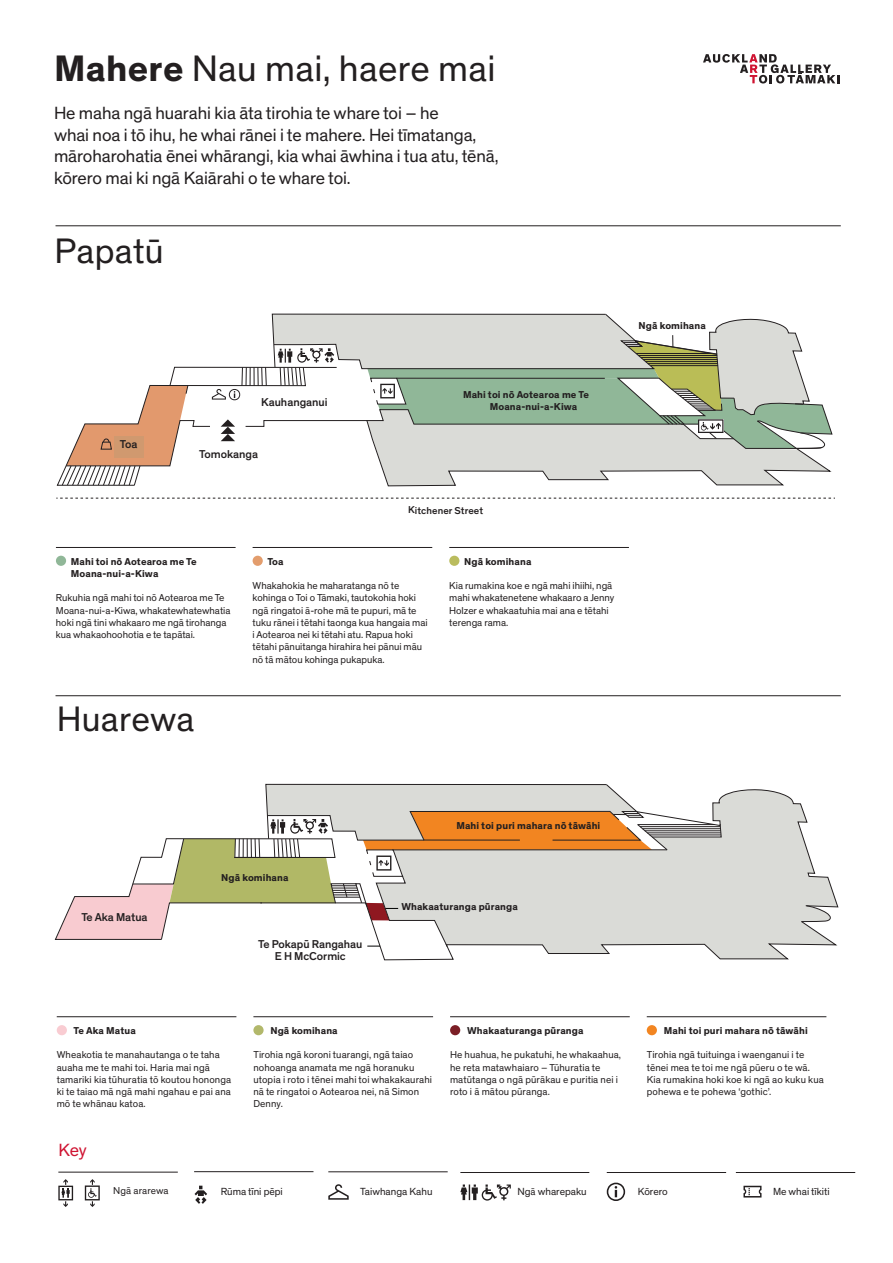
<style>
.page{position:relative;width:893px;height:1263px;background:#fff}
.page>*{position:absolute;margin:0;border:0;box-sizing:border-box;transform-origin:0 0}
.Theinhardt_Header{font:37.5px "Theinhardt";letter-spacing:.01em;color:#231f20}
.Theinhardt_Header-2{font:36px "Theinhardt";letter-spacing:.01em;color:#231f20}
.S1__16_18_Medium_Black{font:18px/21.6px "Theinhardt";letter-spacing:-.005em;color:#231f20}
.S2__10__12_Medium{font:18px "Theinhardt";color:#cf1432}
.S1__16_18_Medium_Red{font:500 11.7px/12px "Theinhardt";letter-spacing:-.005em;color:#231f20;text-align:center}
.Paragraph_Style_1{font:500 11.7px "Theinhardt";color:#231f20}
.S2__7_75_9___Rule{font:10.5px "Theinhardt";color:#231f20}
.S2__7_75_9___Rule-2{font:10.2px/12.3px "Theinhardt";color:#231f20}
.Paragraph_Style_1-2{font:700 10.2px/12.3px "Theinhardt";letter-spacing:.01em;color:#231f20}
.t1{font:500 10.2px "Theinhardt";letter-spacing:.01em;color:#231f20}
.s1{font-weight:700}
.s2{font-size:10.2px}
</style>
<div class="page">
<svg style="left:703px;top:54px;width:136px;height:30px"></svg>
<svg style="left:58px;top:1179px;width:15px;height:28px"></svg>
<svg style="left:85px;top:1179px;width:15px;height:28px"></svg>
<hr style="left:58px;top:1172px;width:120px;height:1px;background:#231f20">
<svg style="left:195px;top:1186px;width:12px;height:18px"></svg>
<hr style="left:194px;top:1171px;width:119px;height:1px;background:#231f20">
<svg style="left:328px;top:1184px;width:21px;height:16px"></svg>
<hr style="left:328px;top:1171px;width:120px;height:1px;background:#231f20">
<svg style="left:607px;top:1182px;width:18px;height:19px"></svg>
<hr style="left:607px;top:1172px;width:119px;height:1px;background:#231f20">
<hr style="left:736px;top:1172px;width:119px;height:1px;background:#231f20">
<hr style="left:460px;top:1172px;width:129px;height:1px;background:#231f20">
<svg style="left:460px;top:1184px;width:51px;height:16px"></svg>
<svg style="left:743px;top:1186px;width:18px;height:11px"></svg>
<svg style="left:56px;top:498px;width:779px;height:1px"></svg>
<hr style="left:56px;top:547px;width:180px;height:1px;background:#231f20">
<hr style="left:253px;top:547px;width:179px;height:1px;background:#231f20">
<hr style="left:449px;top:547px;width:180px;height:1px;background:#231f20">
<div style="left:56px;top:556px;width:10px;height:10px;background:#90b798;border-radius:50%"></div>
<div style="left:253px;top:556px;width:10px;height:10px;background:#e39d6d;border-radius:50%"></div>
<div style="left:449px;top:556px;width:10px;height:10px;background:#babc5e;border-radius:50%"></div>
<svg style="left:56px;top:313px;width:777px;height:173px"></svg>
<hr style="left:57px;top:1016px;width:179px;height:1px;background:#231f20">
<hr style="left:253px;top:1016px;width:180px;height:1px;background:#231f20">
<hr style="left:450px;top:1016px;width:180px;height:1px;background:#231f20">
<hr style="left:647px;top:1016px;width:179px;height:1px;background:#231f20">
<div style="left:57px;top:1025px;width:10px;height:10px;background:#f9ccd2;border-radius:50%"></div>
<div style="left:253px;top:1025px;width:11px;height:10px;background:#b2b86b;border-radius:50%"></div>
<div style="left:450px;top:1025px;width:10px;height:10px;background:#7b1e25;border-radius:50%"></div>
<div style="left:647px;top:1025px;width:10px;height:10px;background:#f28521;border-radius:50%"></div>
<svg style="left:54px;top:784px;width:784px;height:176px"></svg>
<div style="left:200px;top:444px;width:57px;height:21px;background:#fff"></div>
<div style="left:267px;top:392px;width:57px;height:21px;background:#fff"></div>
<div style="left:253px;top:916px;width:110px;height:46px;background:#fff"></div>
<hr style="left:56px;top:226px;width:785px;height:1px;background:#231f20">
<hr style="left:56px;top:695px;width:785px;height:1px;background:#231f20">
<div style="left:114px;top:436px;width:30px;height:21px;background:#d0996f"></div>
<div style="left:633px;top:319px;width:75px;height:12px;background:#fff"></div>
<p class="Theinhardt_Header" style="left:54px;top:47px;width:443px"><span class="s1">Mahere</span> Nau mai, haere mai</p>
<p class="S1__16_18_Medium_Black" style="left:54px;top:103px;width:446px">He maha ngā huarahi kia āta tirohia te whare toi – he<br>whai noa i tō ihu, he whai rānei i te mahere. Hei tīmatanga, māroharohatia ēnei whārangi, kia whai āwhina i tua atu, tēnā, kōrero mai ki ngā Kaiārahi o te whare toi.</p>
<p class="Theinhardt_Header-2" style="left:55px;top:230px;width:111px">Papatū</p>
<p class="Paragraph_Style_1" style="left:120px;top:437px;width:19px">Toa</p>
<p class="t1" style="left:116px;top:439px;width:25px">Shop</p>
<p class="Paragraph_Style_1" style="left:261px;top:395px;width:68px">Kauhanganui</p>
<p class="t1" style="left:285px;top:397px;width:26px">Foyer</p>
<p class="t1" style="left:207px;top:444px;width:43px">Entrance</p>
<p class="Paragraph_Style_1" style="left:199px;top:447px;width:61px">Tomokanga</p>
<p class="Paragraph_Style_1-2" style="left:490px;top:389px;width:101px;text-indent:-27px">Mahi toi nō Aotearoa me Te<br>Moana-nui-a-Kiwa</p>
<p class="t1" style="left:408px;top:504px;width:77px">Kitchener Street</p>
<p class="Paragraph_Style_1-2" style="left:71px;top:555px;width:127px">Mahi toi nō Aotearoa me Te<br>Moana-nui-a-Kiwa</p>
<p class="S2__7_75_9___Rule-2" style="left:56px;top:592px;width:176px">Rukuhia ngā mahi toi nō Aotearoa me Te Moana-nui-a-Kiwa, whakatewhatewhatia hoki ngā tini whakaaro me ngā tirohanga kua whakaohoohotia e te tapātai.</p>
<p class="Theinhardt_Header-2" style="left:57px;top:698px;width:139px">Huarewa</p>
<p class="Paragraph_Style_1-2" style="left:267px;top:555px;width:18px">Toa</p>
<p class="S2__7_75_9___Rule-2" style="left:253px;top:580px;width:176px">Whakahokia he maharatanga nō te kohinga o Toi o Tāmaki, tautokohia hoki ngā ringatoi ā-rohe mā te pupuri, mā te tuku rānei i tētahi taonga kua hangaia mai i Aotearoa nei ki tētahi atu. Rapua hoki tētahi pānuitanga hirahira hei pānui māu nō tā mātou kohinga pukapuka.</p>
<p class="Paragraph_Style_1-2" style="left:464px;top:555px;width:69px">Ngā komihana</p>
<p class="S2__7_75_9___Rule-2" style="left:449px;top:580px;width:167px">Kia rumakina koe e ngā mahi ihiihi, ngā mahi whakatenetene whakaaro a Jenny<br>Holzer e whakaatuhia mai ana e tētahi terenga rama.</p>
<p class="Paragraph_Style_1-2" style="left:639px;top:320px;width:69px">Ngā komihana</p>
<p class="t1" style="left:642px;top:320px;width:63px">Commissions</p>
<p class="S1__16_18_Medium_Red" style="left:81px;top:911px;width:68px">Te Aka Matua</p>
<p class="Paragraph_Style_1-2" style="left:221px;top:872px;width:69px">Ngā komihana</p>
<p class="S1__16_18_Medium_Red" style="left:258px;top:938px;width:106px">Te Pokapū Rangahau<br>E H McCormic</p>
<p class="S1__16_18_Medium_Red" style="left:279px;top:940px;width:85px">Research Library</p>
<p class="Paragraph_Style_1-2" style="left:456px;top:819px;width:145px">Mahi toi puri mahara nō tāwāhi</p>
<p class="Paragraph_Style_1-2" style="left:401px;top:901px;width:118px">Whakaaturanga pūranga</p>
<p class="Paragraph_Style_1-2" style="left:74px;top:1024px;width:64px">Te Aka Matua</p>
<p class="S2__7_75_9___Rule-2" style="left:57px;top:1049px;width:176px">Wheakotia te manahautanga o te taha auaha me te mahi toi. Haria mai ngā tamariki kia tūhuratia tō koutou hononga ki te taiao mā ngā mahi ngahau e pai ana mō te whānau katoa.</p>
<p class="S2__10__12_Medium" style="left:58px;top:1139px;width:30px">Key</p>
<p class="Paragraph_Style_1-2" style="left:271px;top:1024px;width:69px">Ngā komihana</p>
<p class="S2__7_75_9___Rule-2" style="left:253px;top:1049px;width:180px">Tirohia ngā koroni tuarangi, ngā taiao nohoanga anamata me ngā horanuku utopia i roto i tēnei mahi toi whakakaurahi nā te ringatoi o Aotearoa nei, nā Simon<br>Denny.</p>
<p class="Paragraph_Style_1-2" style="left:467px;top:1024px;width:118px">Whakaaturanga pūranga</p>
<p class="S2__7_75_9___Rule-2" style="left:450px;top:1049px;width:173px">He huahua, he pukatuhi, he whakaahua, he reta matawhaiaro – Tūhuratia te matūtanga o ngā pūrākau e puritia nei i roto i ā mātou pūranga.</p>
<p class="Paragraph_Style_1-2" style="left:664px;top:1024px;width:145px">Mahi toi puri mahara nō tāwāhi</p>
<p class="S2__7_75_9___Rule-2" style="left:647px;top:1049px;width:179px">Tirohia ngā tuituinga i waenganui i te tēnei mea te toi me ngā pūeru o te wā.<br>Kia rumakina hoki koe ki ngā ao kuku kua pohewa e te pohewa ‘gothic’.</p>
<p class="S2__7_75_9___Rule-2" style="left:113px;top:1185px;width:57px">Ngā ararewa</p>
<p class="S2__7_75_9___Rule" style="left:221px;top:1185px;width:64px">Rūma tīni pēpi</p>
<p class="S2__7_75_9___Rule" style="left:360px;top:1186px;width:74px">Taiwhanga Kahu</p>
<p class="S2__7_75_9___Rule" style="left:517px;top:1185px;width:71px">Ng<span class="s2">ā</span> wharepaku</p>
<p class="S2__7_75_9___Rule" style="left:638px;top:1185px;width:31px">Kōrero</p>
<p class="S2__7_75_9___Rule" style="left:773px;top:1185px;width:58px">Me whai tīkiti</p>
</div>
